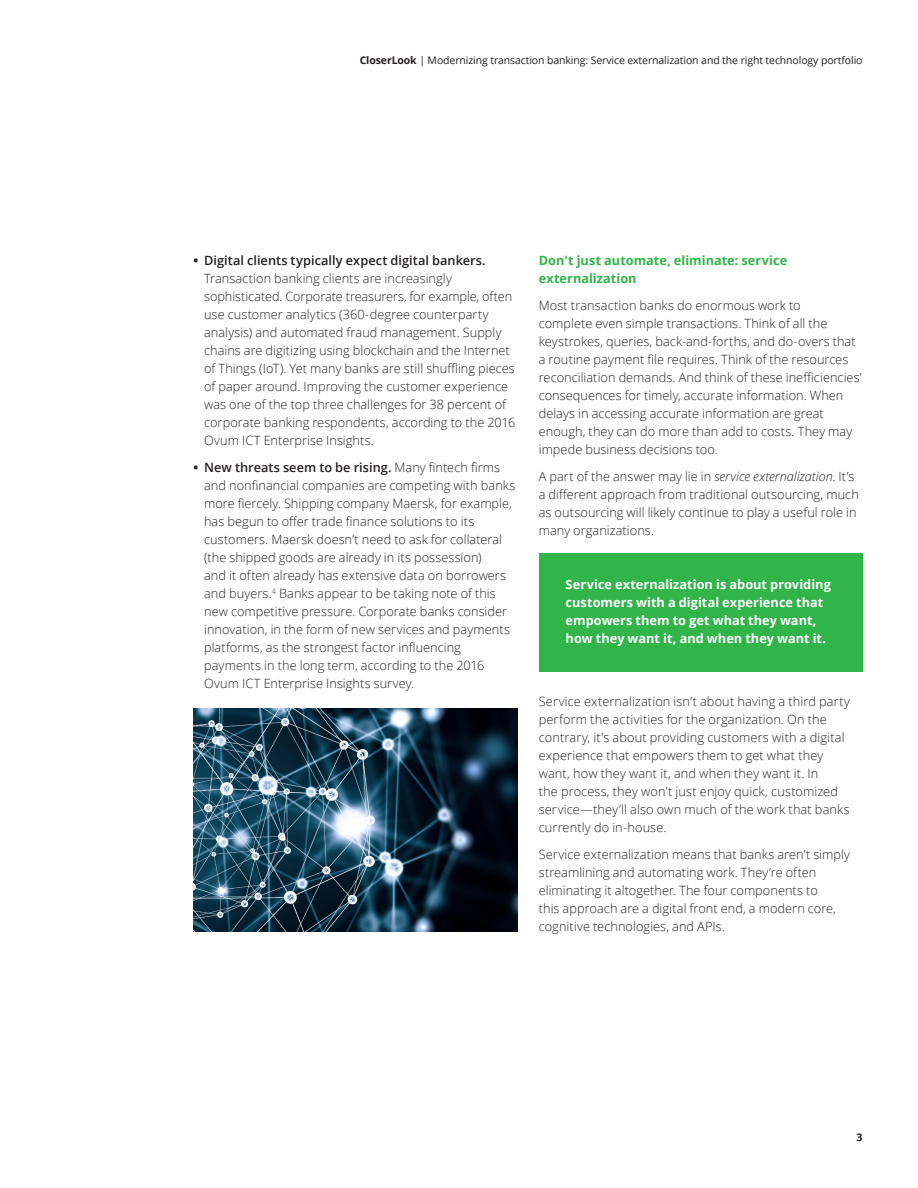
<style>
.page{position:relative;width:918px;height:1188px;background:#fff}
.page>*{position:absolute;margin:0;border:0;box-sizing:border-box;transform-origin:0 0}
.Body_copy__8_5_12pt{font:300 12.75px/18px "Open Sans";letter-spacing:.005em;color:#231f20}
.For_more_info_call_o{font:700 12.75px/18px "Open Sans";letter-spacing:.005em;color:#fff}
.Subhead_A__8_5_12pt{font:700 12.75px/18px "Open Sans";color:#31b44a}
.t1{font:10.5px "Open Sans";letter-spacing:-.01em;color:#231f20}
.t2{font:700 10.5px "Open Sans";color:#231f20}
.s1{font-weight:700}
.s2{font-weight:600}
.s3{font-style:italic}
</style>
<div class="page">
<div style="left:539px;top:553px;width:323px;height:119px;background:#31b44a"></div>
<img style="left:194px;top:709px;width:323px;height:223px">
<p class="t1" style="left:360px;top:53px;width:504px"><span class="s1">CloserLook</span> | Modernizing transaction banking: Service externalization and the right technology portfolio</p>
<p class="Body_copy__8_5_12pt" style="left:204px;top:251px;width:313px;text-indent:-11px"><span class="s1">•</span> <span class="s2">Digital clients typically expect digital bankers.<br></span>Transaction banking clients are increasingly sophisticated. Corporate treasurers, for example, often use customer analytics (360-degree counterparty analysis) and automated fraud management. Supply chains are digitizing using blockchain and the Internet of Things (IoT). Yet many banks are still shuffling pieces of paper around. Improving the customer experience was one of the top three challenges for 38 percent of corporate banking respondents, according to the 2016<br>Ovum ICT Enterprise Insights.</p>
<p class="Body_copy__8_5_12pt" style="left:204px;top:458px;width:313px;text-indent:-11px"><span class="s1">•</span> <span class="s2">New threats seem to be rising.</span> Many fintech firms and nonfinancial companies are competing with banks more fiercely. Shipping company Maersk, for example, has begun to offer trade finance solutions to its customers. Maersk doesn’t need to ask for collateral (the shipped goods are already in its possession)<br>and it often already has extensive data on borrowers and buyers.<sup>4</sup> Banks appear to be taking note of this new competitive pressure. Corporate banks consider innovation, in the form of new services and payments platforms, as the strongest factor influencing payments in the long term, according to the 2016<br>Ovum ICT Enterprise Insights survey.</p>
<p class="Subhead_A__8_5_12pt" style="left:539px;top:251px;width:250px">Don't just automate, eliminate: service externalization</p>
<p class="Body_copy__8_5_12pt" style="left:539px;top:296px;width:325px">Most transaction banks do enormous work to<br>complete even simple transactions. Think of all the keystrokes, queries, back-and-forths, and do-overs that a routine payment file requires. Think of the resources reconciliation demands. And think of these inefficiencies’ consequences for timely, accurate information. When delays in accessing accurate information are great enough, they can do more than add to costs. They may impede business decisions too.</p>
<p class="Body_copy__8_5_12pt" style="left:539px;top:467px;width:322px">A part of the answer may lie in <span class="s3">service externalization</span>. It’s a different approach from traditional outsourcing, much as outsourcing will likely continue to play a useful role in many organizations.</p>
<p class="For_more_info_call_o" style="left:566px;top:575px;width:267px">Service externalization is about providing customers with a digital experience that empowers them to get what they want, how they want it, and when they want it.</p>
<p class="Body_copy__8_5_12pt" style="left:539px;top:692px;width:313px">Service externalization isn’t about having a third party perform the activities for the organization. On the contrary, it’s about providing customers with a digital experience that empowers them to get what they want, how they want it, and when they want it. In<br>the process, they won’t just enjoy quick, customized service—they’ll also own much of the work that banks currently do in-house.</p>
<p class="Body_copy__8_5_12pt" style="left:539px;top:845px;width:313px">Service externalization means that banks aren’t simply streamlining and automating work. They’re often eliminating it altogether. The four components to<br>this approach are a digital front end, a modern core, cognitive technologies, and APIs.</p>
<p class="t2" style="left:857px;top:1129px;width:7px">3</p>
</div>
